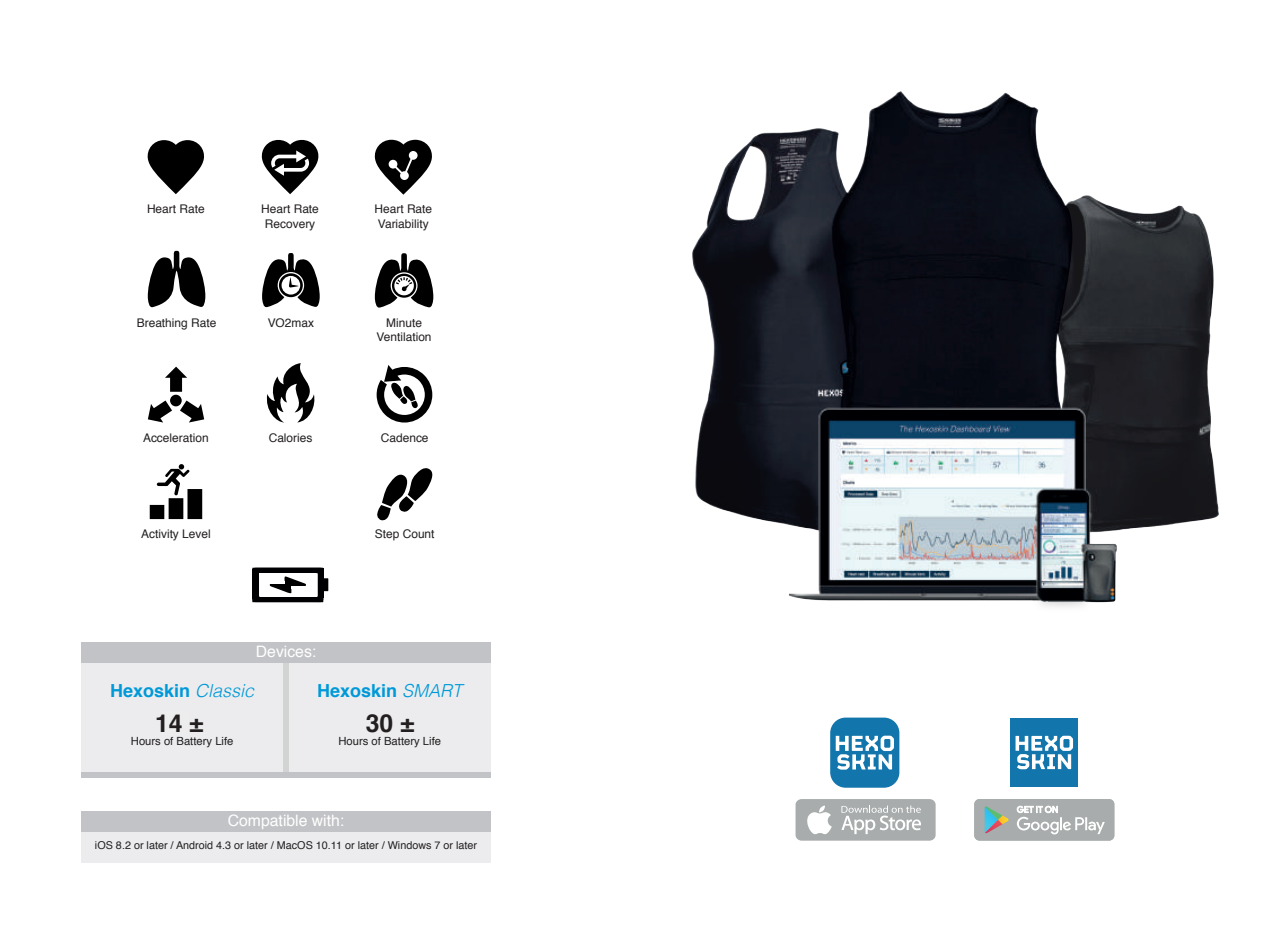
<style>
.page{position:relative;width:1282px;height:925px;background:#fff}
.page>*{position:absolute;margin:0;border:0;box-sizing:border-box;transform-origin:0 0}
.t1{font:700 24.75px "Helvetica";color:#231f20}
.t2{font:700 18px "Helvetica";color:#0099d8}
.t3{font:15.75px "Helvetica";color:#fff}
.t4{font:11.92px/14.4px "Helvetica";color:#231f20;text-align:center}
.t5{font:11.25px "Helvetica";color:#231f20}
.t6{font:10.8px "Helvetica";color:#231f20}
.s1{font-weight:300;font-style:italic}
</style>
<div class="page">
<svg style="left:150px;top:464px;width:52px;height:55px"></svg>
<div style="left:170px;top:395px;width:12px;height:11px;background:#000001;border-radius:50%"></div>
<svg style="left:148px;top:400px;width:24px;height:22px"></svg>
<svg style="left:180px;top:400px;width:24px;height:22px"></svg>
<svg style="left:165px;top:367px;width:22px;height:25px"></svg>
<svg style="left:266px;top:363px;width:49px;height:59px"></svg>
<svg style="left:148px;top:251px;width:57px;height:56px"></svg>
<div style="left:81px;top:642px;width:410px;height:21px;background:#c2c3c6"></div>
<div style="left:81px;top:811px;width:410px;height:21px;background:#c2c3c6"></div>
<svg style="left:262px;top:140px;width:56px;height:54px"></svg>
<svg style="left:147px;top:140px;width:57px;height:54px"></svg>
<svg style="left:377px;top:365px;width:55px;height:57px"></svg>
<svg style="left:375px;top:140px;width:57px;height:55px"></svg>
<svg style="left:262px;top:253px;width:58px;height:54px"></svg>
<svg style="left:377px;top:468px;width:55px;height:52px"></svg>
<svg style="left:375px;top:253px;width:58px;height:55px"></svg>
<svg style="left:254px;top:572px;width:68px;height:25px"></svg>
<hr style="left:291px;top:586px;width:16px;height:3px;background:#fff">
<hr style="left:269px;top:581px;width:16px;height:3px;background:#fff">
<hr style="left:252px;top:568px;width:71px;height:4px;background:#000002">
<div style="left:252px;top:597px;width:71px;height:5px;background:#000002"></div>
<hr style="left:252px;top:569px;width:2px;height:30px;background:#000002">
<hr style="left:322px;top:568px;width:1px;height:30px;background:#000002">
<div style="left:313px;top:573px;width:5px;height:24px;background:#fff"></div>
<div style="left:259px;top:573px;width:5px;height:24px;background:#fff"></div>
<hr style="left:261px;top:594px;width:56px;height:3px;background:#fff">
<hr style="left:260px;top:573px;width:56px;height:3px;background:#fff">
<div style="left:323px;top:578px;width:5px;height:13px;background:#000002"></div>
<div style="left:81px;top:772px;width:410px;height:6px;background:#c2c3c6"></div>
<div style="left:81px;top:832px;width:410px;height:31px;background:#ececee"></div>
<div style="left:150px;top:663px;width:272px;height:109px;background:#d2d4d3"></div>
<div style="left:81px;top:663px;width:202px;height:108px;background:#ececee"></div>
<div style="left:289px;top:663px;width:202px;height:109px;background:#ececee"></div>
<img style="left:692px;top:91px;width:526px;height:516px">
<div style="left:830px;top:717px;width:69px;height:71px;background:#1275ab;border-radius:15px"></div>
<svg style="left:836px;top:736px;width:58px;height:33px"></svg>
<div style="left:1011px;top:718px;width:67px;height:69px;background:#1275ab"></div>
<svg style="left:1016px;top:736px;width:57px;height:33px"></svg>
<svg style="left:974px;top:799px;width:140px;height:41px;background:#aeb5b4"></svg>
<div style="left:796px;top:799px;width:140px;height:41px;background:#a8acac;border-radius:6px"></div>
<svg style="left:807px;top:805px;width:25px;height:29px"></svg>
<svg style="left:841px;top:805px;width:80px;height:29px"></svg>
<p class="t4" style="left:147px;top:202px;width:59px">Heart Rate</p>
<p class="t4" style="left:261px;top:202px;width:59px">Heart Rate<br>Recovery</p>
<p class="t4" style="left:375px;top:202px;width:59px;text-align:left">Heart Rate<br>Variability</p>
<p class="t4" style="left:137px;top:316px;width:81px">Breathing Rate</p>
<p class="t4" style="left:268px;top:316px;width:48px">VO2max</p>
<p class="t4" style="left:377px;top:316px;width:57px">Minute<br>Ventilation</p>
<p class="t4" style="left:143px;top:430px;width:67px">Acceleration</p>
<p class="t4" style="left:269px;top:430px;width:45px">Calories</p>
<p class="t4" style="left:381px;top:430px;width:49px">Cadence</p>
<p class="t4" style="left:141px;top:527px;width:71px">Activity Level</p>
<p class="t4" style="left:375px;top:527px;width:61px">Step Count</p>
<h3 class="t3" style="left:256px;top:639px;width:62px">Devices:</h3>
<h2 class="t2" style="left:110px;top:676px;width:146px">Hexoskin <span class="s1">!"#$$%&amp;</span></h2>
<h1 class="t1" style="left:162px;top:703px;width:43px">14±</h1>
<p class="t5" style="left:131px;top:732px;width:104px">Hours of Battery Life</p>
<h1 class="t1" style="left:155px;top:703px;width:29px">14</h1>
<h2 class="t2" style="left:317px;top:676px;width:147px">Hexoskin <span class="s1">'()*+</span></h2>
<h1 class="t1" style="left:366px;top:703px;width:49px">30 ±</h1>
<p class="t5" style="left:339px;top:732px;width:104px">Hours of Battery Life</p>
<h3 class="t3" style="left:228px;top:808px;width:118px">Compatible with:</h3>
<p class="t6" style="left:95px;top:837px;width:384px">iOS 8.2 or later / Android 4.3 or later / MacOS 10.11 or later / Windows 7 or later</p>
</div>
